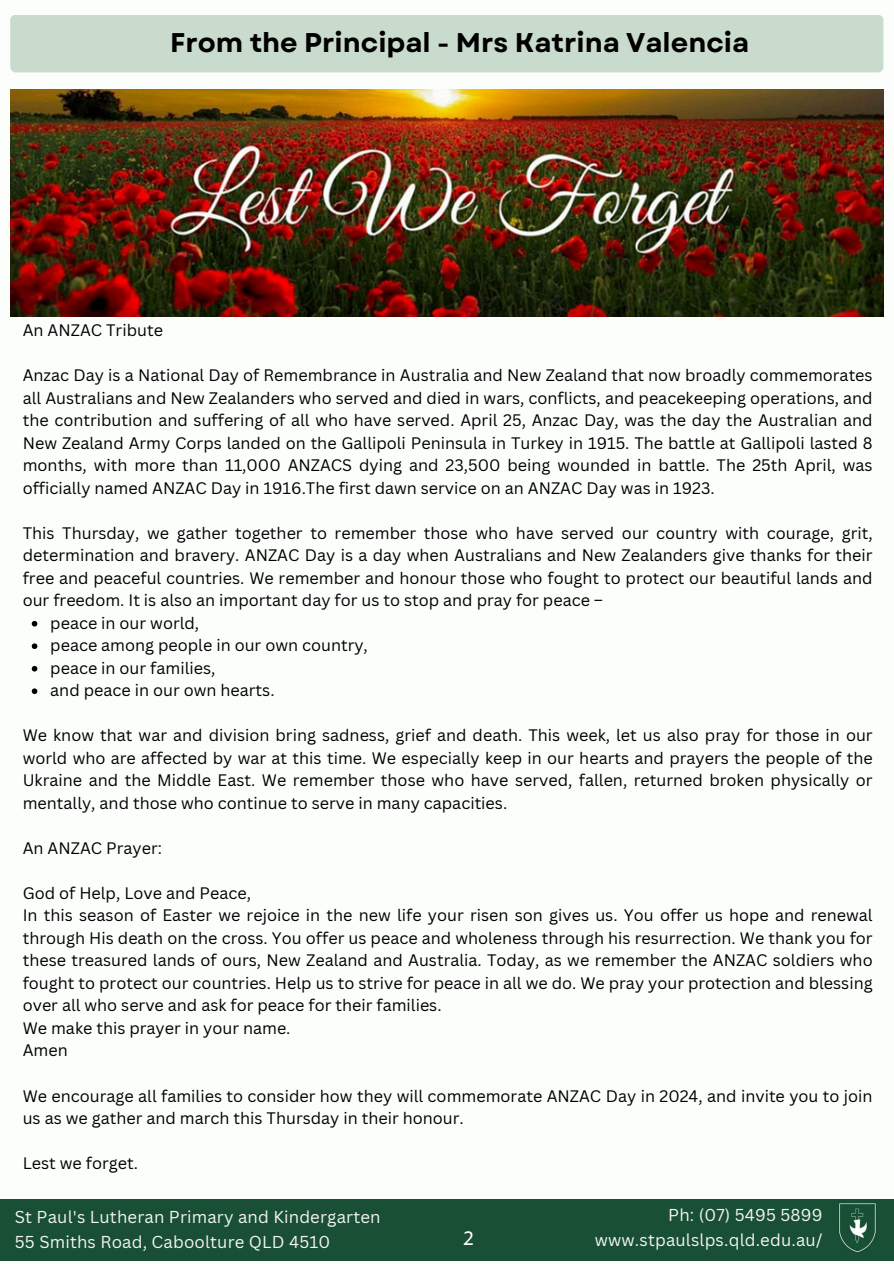
<style>
.page{position:relative;width:894px;height:1264px;background:#fff}
.page>*{position:absolute;margin:0;border:0;box-sizing:border-box;transform-origin:0 0}
.t1{font:700 27px "Garet";color:#000}
.t2{font:18px "Klein Text";color:#fff}
.t3{font:16.8px "Canva Sans";letter-spacing:.01em;color:#f5f4f4}
.t4{font:16.2px/22.5px "Canva Sans";color:#000;text-align:justify}
</style>
<div class="page">
<div style="left:0;top:0;width:893px;height:1263px;background:#fbfefb"></div>
<div style="left:10px;top:15px;width:873px;height:57px;background:#c9dbcc"></div>
<div style="left:0;top:1199px;width:893px;height:61px;background:#184f35"></div>
<img style="left:839px;top:1203px;width:37px;height:49px">
<svg style="left:32px;top:621px;width:5px;height:5px"></svg>
<svg style="left:32px;top:643px;width:5px;height:6px"></svg>
<svg style="left:32px;top:666px;width:5px;height:5px"></svg>
<svg style="left:32px;top:688px;width:5px;height:6px"></svg>
<img style="left:10px;top:89px;width:873px;height:228px">
<p class="t1" style="left:170px;top:23px;width:580px">From the Principal - Mrs Katrina Valencia</p>
<p class="t4" style="left:23px;top:318px;width:142px">An ANZAC Tribute</p>
<p class="t4" style="left:23px;top:363px;width:851px">Anzac Day is a National Day of Remembrance in Australia and New Zealand that now broadly commemorates all Australians and New Zealanders who served and died in wars, conflicts, and peacekeeping operations, and the contribution and suffering of all who have served. April 25, Anzac Day, was the day the Australian and New Zealand Army Corps landed on the Gallipoli Peninsula in Turkey in 1915. The battle at Gallipoli lasted 8 months, with more than 11,000 ANZACS dying and 23,500 being wounded in battle. The 25th April, was officially named ANZAC Day in 1916.The first dawn service on an ANZAC Day was in 1923.</p>
<p class="t4" style="left:23px;top:521px;width:851px">This Thursday, we gather together to remember those who have served our country with courage, grit, determination and bravery. ANZAC Day is a day when Australians and New Zealanders give thanks for their free and peaceful countries. We remember and honour those who fought to protect our beautiful lands and our freedom. It is also an important day for us to stop and pray for peace –</p>
<p class="t4" style="left:50px;top:611px;width:150px">peace in our world,</p>
<p class="t4" style="left:50px;top:633px;width:319px">peace among people in our own country,</p>
<p class="t4" style="left:50px;top:656px;width:167px">peace in our families,</p>
<p class="t4" style="left:50px;top:678px;width:226px">and peace in our own hearts.</p>
<p class="t4" style="left:23px;top:723px;width:851px">We know that war and division bring sadness, grief and death. This week, let us also pray for those in our world who are affected by war at this time. We especially keep in our hearts and prayers the people of the Ukraine and the Middle East. We remember those who have served, fallen, returned broken physically or mentally, and those who continue to serve in many capacities.</p>
<p class="t4" style="left:23px;top:836px;width:141px">An ANZAC Prayer:</p>
<p class="t4" style="left:23px;top:881px;width:230px">God of Help, Love and Peace,</p>
<p class="t4" style="left:23px;top:903px;width:851px">In this season of Easter we rejoice in the new life your risen son gives us. You offer us hope and renewal through His death on the cross. You offer us peace and wholeness through his resurrection. We thank you for these treasured lands of ours, New Zealand and Australia. Today, as we remember the ANZAC soldiers who fought to protect our countries. Help us to strive for peace in all we do. We pray your protection and blessing over all who serve and ask for peace for their families.</p>
<p class="t4" style="left:23px;top:1016px;width:269px">We make this prayer in your name.</p>
<p class="t4" style="left:23px;top:1038px;width:47px">Amen</p>
<p class="t4" style="left:23px;top:1083px;width:851px">We encourage all families to consider how they will commemorate ANZAC Day in 2024, and invite you to join us as we gather and march this Thursday in their honour.</p>
<p class="t4" style="left:23px;top:1151px;width:117px">Lest we forget.</p>
<h1 class="t3" style="left:15px;top:1204px;width:367px">St Paul's Lutheran Primary and Kindergarten</h1>
<p class="t3" style="left:15px;top:1229px;width:317px">55 Smiths Road, Caboolture QLD 4510</p>
<p class="t3" style="left:668px;top:1203px;width:156px">Ph: (07) 5495 5899</p>
<p class="t2" style="left:463px;top:1229px;width:12px">2</p>
<p class="t3" style="left:594px;top:1227px;width:229px">www.stpaulslps.qld.edu.au/</p>
</div>
